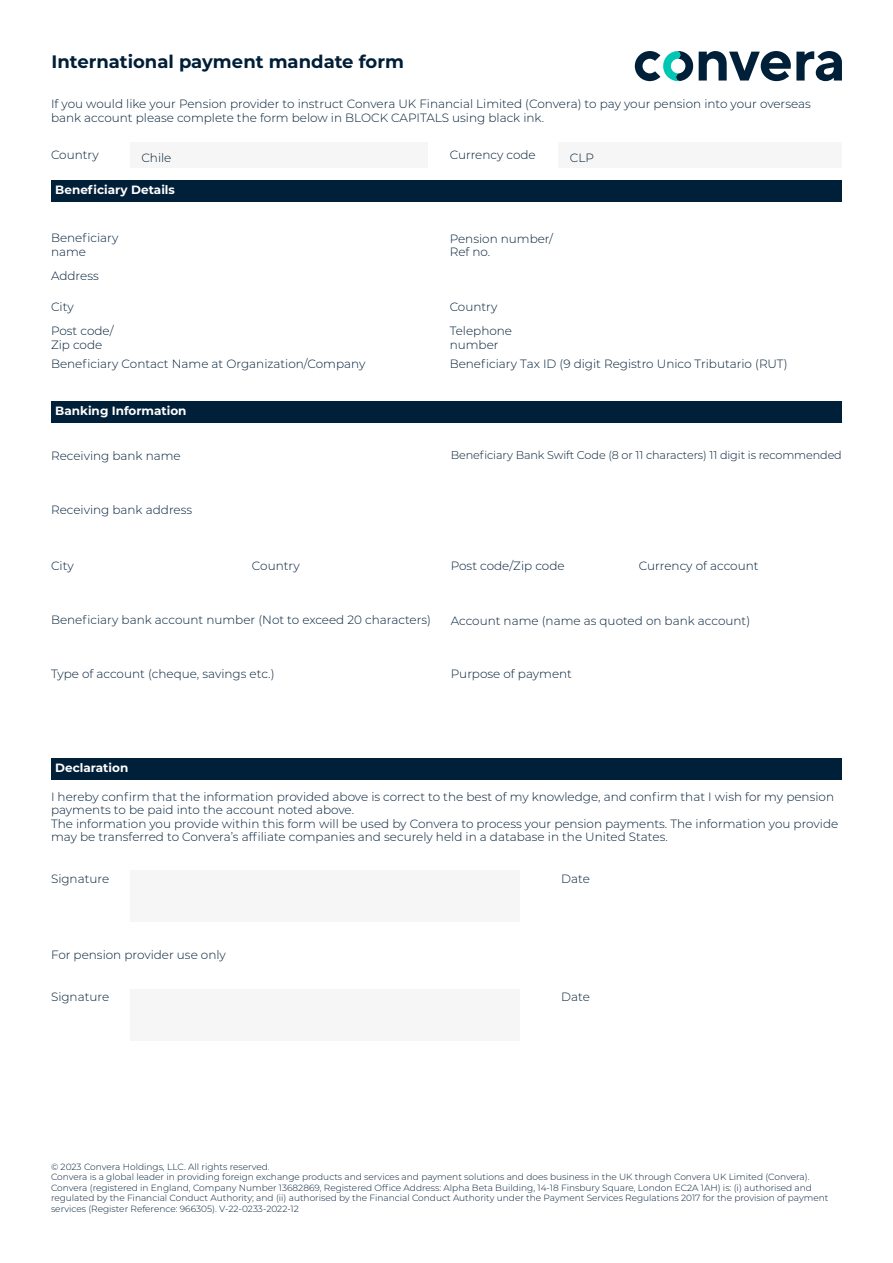
<style>
.page{position:relative;width:893px;height:1263px;background:#fff}
.page>*{position:absolute;margin:0;border:0;box-sizing:border-box;transform-origin:0 0}
.t1{font:700 18px "Montserrat";color:#001e37}
.t2{font:300 12px/13.5px "Montserrat";color:#001e37}
.t3{font:700 12px "Montserrat";color:#fff}
.t4{font:300 11.25px "Montserrat";letter-spacing:-.01em;color:#001e37}
.t5{font:300 9px/10.5px "Montserrat";color:#001e37}
</style>
<div class="page">
<div style="left:51px;top:180px;width:791px;height:22px;background:#001f38"></div>
<div style="left:51px;top:401px;width:791px;height:22px;background:#001f38"></div>
<div style="left:51px;top:758px;width:791px;height:22px;background:#001f38"></div>
<div style="left:130px;top:871px;width:390px;height:51px;background:#f6f6f6"></div>
<div style="left:130px;top:990px;width:390px;height:51px;background:#f6f6f6"></div>
<svg style="left:635px;top:51px;width:207px;height:31px"></svg>
<div style="left:130px;top:142px;width:298px;height:26px;background:#f6f6f6"></div>
<div style="left:558px;top:142px;width:284px;height:26px;background:#f6f6f6"></div>
<h1 class="t1" style="left:51px;top:49px;width:354px">International payment mandate form</h1>
<p class="t2" style="left:51px;top:97px;width:761px">If you would like your Pension provider to instruct Convera UK Financial Limited (Convera) to pay your pension into your overseas bank account please complete the form below in BLOCK CAPITALS using black ink.</p>
<p class="t2" style="left:51px;top:148px;width:49px">Country</p>
<p class="t2" style="left:450px;top:148px;width:88px">Currency code</p>
<p class="t2" style="left:141px;top:151px;width:32px">Chile</p>
<p class="t2" style="left:570px;top:151px;width:26px">CLP</p>
<p class="t3" style="left:55px;top:181px;width:121px">Beneficiary Details</p>
<p class="t2" style="left:51px;top:231px;width:69px">Beneficiary name</p>
<p class="t2" style="left:51px;top:268px;width:49px">Address</p>
<p class="t2" style="left:51px;top:300px;width:24px">City</p>
<p class="t2" style="left:51px;top:324px;width:64px">Post code/<br>Zip code</p>
<p class="t2" style="left:450px;top:232px;width:105px">Pension number/<br>Ref no.</p>
<p class="t2" style="left:450px;top:300px;width:49px">Country</p>
<p class="t2" style="left:450px;top:324px;width:64px">Telephone number</p>
<p class="t2" style="left:51px;top:356px;width:316px">Beneficiary Contact Name at Organization/Company</p>
<p class="t2" style="left:450px;top:356px;width:339px">Beneficiary Tax ID (9 digit Registro Unico Tributario (RUT)</p>
<p class="t3" style="left:55px;top:402px;width:133px">Banking Information</p>
<p class="t2" style="left:51px;top:449px;width:131px">Receiving bank name</p>
<p class="t2" style="left:51px;top:503px;width:143px">Receiving bank address</p>
<p class="t2" style="left:51px;top:559px;width:24px">City</p>
<p class="t2" style="left:252px;top:559px;width:49px">Country</p>
<p class="t2" style="left:51px;top:613px;width:382px">Beneficiary bank account number (Not to exceed 20 characters)</p>
<p class="t4" style="left:451px;top:448px;width:393px">Beneficiary Bank Swift Code (8 or 11 characters) 11 digit is recommended</p>
<p class="t2" style="left:451px;top:559px;width:115px">Post code/Zip code</p>
<p class="t2" style="left:639px;top:559px;width:121px">Currency of account</p>
<p class="t2" style="left:451px;top:613px;width:301px">Account name (name as quoted on bank account)</p>
<p class="t2" style="left:51px;top:667px;width:225px">Type of account (cheque, savings etc.)</p>
<p class="t2" style="left:451px;top:667px;width:123px">Purpose of payment</p>
<p class="t3" style="left:55px;top:759px;width:75px">Declaration</p>
<p class="t2" style="left:51px;top:789px;width:789px">I hereby confirm that the information provided above is correct to the best of my knowledge, and confirm that I wish for my pension payments to be paid into the account noted above.<br>The information you provide within this form will be used by Convera to process your pension payments. The information you provide may be transferred to Convera’s affiliate companies and securely held in a database in the United States.</p>
<p class="t2" style="left:51px;top:871px;width:60px">Signature</p>
<p class="t2" style="left:561px;top:871px;width:30px">Date</p>
<p class="t2" style="left:51px;top:947px;width:176px">For pension provider use only</p>
<p class="t2" style="left:51px;top:990px;width:60px">Signature</p>
<p class="t2" style="left:561px;top:990px;width:30px">Date</p>
<p class="t5" style="left:51px;top:1161px;width:779px">© 2023 Convera Holdings, LLC. All rights reserved.<br>Convera is a global leader in providing foreign exchange products and services and payment solutions and does business in the UK through Convera UK Limited (Convera).<br>Convera (registered in England, Company Number 13682869, Registered Office Address: Alpha Beta Building, 14-18 Finsbury Square, London EC2A 1AH) is: (i) authorised and regulated by the Financial Conduct Authority; and (ii) authorised by the Financial Conduct Authority under the Payment Services Regulations 2017 for the provision of payment services (Register Reference: 966305). V-22-0233-2022-12</p>
</div>
